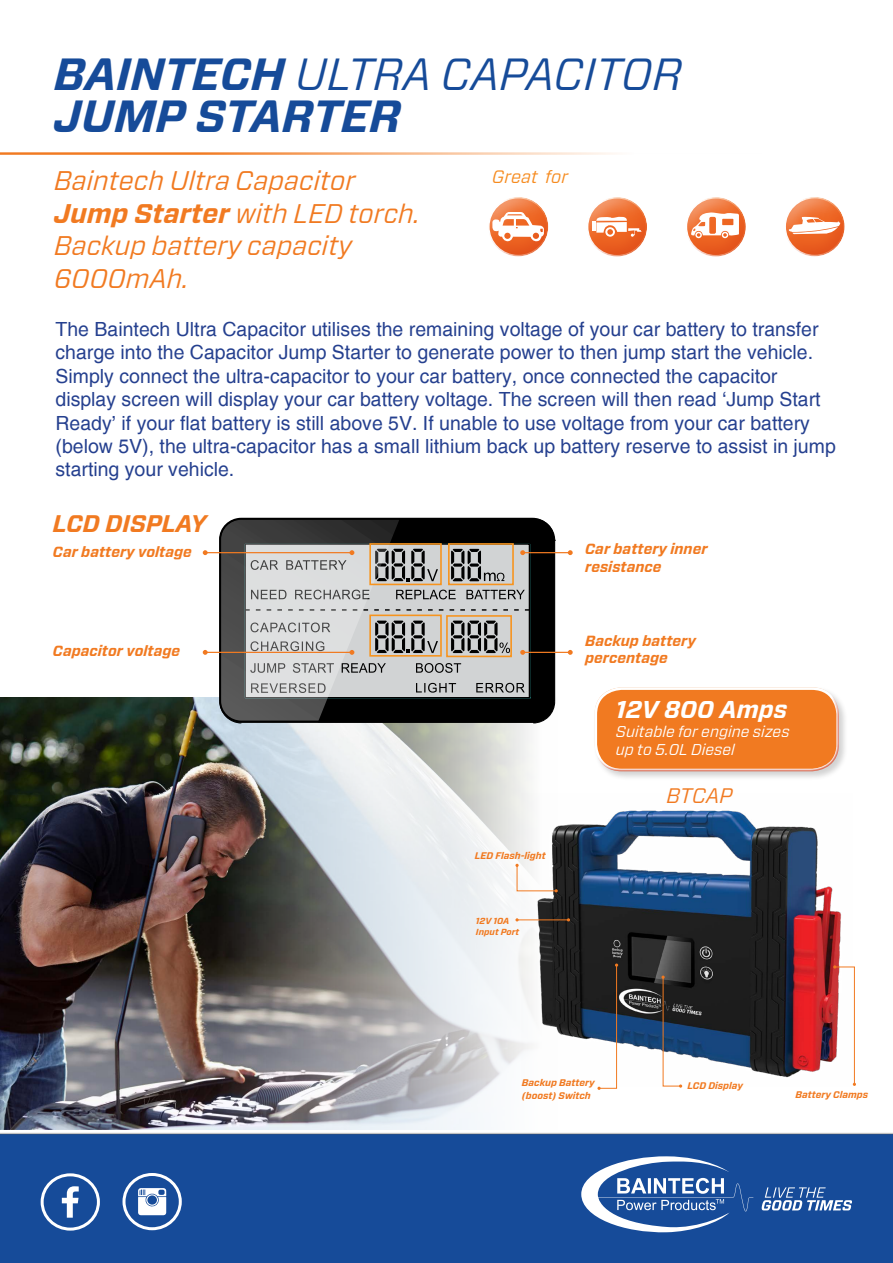
<style>
.page{position:relative;width:893px;height:1263px;background:#fff}
.page>*{position:absolute;margin:0;border:0;box-sizing:border-box;transform-origin:0 0}
.t1{font:italic 700 45px/42px "Forza";color:#164b99}
.t2{font:italic 27px/32.4px "Forza";color:#f17a21}
.t3{font:italic 700 24.3px "Forza";color:#fff}
.t4{font:italic 700 24px "Forza";color:#f17a21}
.t5{font:italic 21px "Forza";color:#f17a21}
.t6{font:19.5px/23.4px "Helvetica";color:#25408f}
.t7{font:italic 18px "Forza";color:#f68b1f}
.t8{font:italic 15.6px/18.8px "Forza";color:#fff}
.t9{font:italic 700 14.7px/17.7px "Forza";color:#f17a21}
.t10{font:italic 700 9.6px/12.8px "Forza";color:#f17a21}
.t11{font:italic 700 8.85px/10.5px "Forza";color:#f17a21}
.s1{font-weight:400}
.s2{font-weight:700}
</style>
<div class="page">
<img style="left:0;top:697px;width:530px;height:422px">
<img style="left:521px;top:793px;width:320px;height:294px">
<svg style="left:661px;top:975px;width:21px;height:113px"></svg>
<svg style="left:833px;top:965px;width:23px;height:121px"></svg>
<svg style="left:515px;top:864px;width:43px;height:28px"></svg>
<hr style="left:517px;top:919px;width:51px;height:1px;background:#f17a21">
<svg style="left:597px;top:963px;width:21px;height:127px"></svg>
<div style="left:0;top:1131px;width:893px;height:132px;background:#164b99"></div>
<svg style="left:124px;top:1174px;width:56px;height:55px"></svg>
<div style="left:122px;top:1173px;width:60px;height:57px;border:3px solid #fff;border-radius:50%"></div>
<svg style="left:138px;top:1188px;width:28px;height:27px"></svg>
<div style="left:41px;top:1173px;width:59px;height:57px;border:3px solid #fff;border-radius:50%"></div>
<svg style="left:62px;top:1186px;width:17px;height:32px"></svg>
<svg style="left:581px;top:1156px;width:172px;height:76px"></svg>
<svg style="left:762px;top:1187px;width:90px;height:23px"></svg>
<div style="left:0;top:1119px;width:893px;height:16px;background:#fff;opacity:.75"></div>
<div style="left:0;top:1122px;width:893px;height:13px;background:#000;opacity:.75"></div>
<div style="left:593px;top:686px;width:256px;height:95px;background:#000;opacity:.18"></div>
<div style="left:592px;top:684px;width:245px;height:74px;background:#f17a21;opacity:.75"></div>
<div style="left:595px;top:695px;width:247px;height:79px;background:#d14021;opacity:.75"></div>
<hr style="left:0;top:152px;width:763px;height:3px;background:#f17a21">
<div style="left:770px;top:194px;width:87px;height:64px;background:#d14021;opacity:.35"></div>
<svg style="left:788px;top:216px;width:53px;height:18px"></svg>
<div style="left:671px;top:194px;width:87px;height:64px;background:#d14021;opacity:.35"></div>
<svg style="left:691px;top:212px;width:48px;height:26px"></svg>
<div style="left:573px;top:194px;width:87px;height:64px;background:#d14021;opacity:.35"></div>
<svg style="left:592px;top:215px;width:50px;height:22px"></svg>
<div style="left:474px;top:194px;width:87px;height:64px;background:#d14021;opacity:.35"></div>
<svg style="left:492px;top:212px;width:52px;height:30px"></svg>
<hr style="left:205px;top:552px;width:147px;height:1px;background:#f17a21">
<svg style="left:203px;top:550px;width:5px;height:5px"></svg>
<hr style="left:205px;top:652px;width:147px;height:1px;background:#f17a21">
<svg style="left:203px;top:650px;width:5px;height:5px"></svg>
<hr style="left:523px;top:552px;width:47px;height:1px;background:#f17a21">
<svg style="left:568px;top:550px;width:5px;height:5px"></svg>
<hr style="left:523px;top:652px;width:47px;height:1px;background:#f17a21">
<svg style="left:219px;top:518px;width:337px;height:206px;background:#858381"></svg>
<svg style="left:568px;top:650px;width:5px;height:5px"></svg>
<h1 class="t1" style="left:54px;top:54px;width:630px">BAINTECH <span class="s1">ULTRA CAPACITOR<br></span>JUMP STARTER</h1>
<p class="t7" style="left:492px;top:165px;width:77px">Great for</p>
<h2 class="t2" style="left:54px;top:164px;width:367px">Baintech Ultra Capacitor<br><span class="s2">Jump Starter</span> with LED torch.<br>Backup battery capacity<br>6000mAh.</h2>
<p class="t6" style="left:56px;top:318px;width:782px">The Baintech Ultra Capacitor utilises the remaining voltage of your car battery to transfer charge into the Capacitor Jump Starter to generate power to then jump start the vehicle.<br>Simply connect the ultra-capacitor to your car battery, once connected the capacitor display screen will display your car battery voltage. The screen will then read ‘Jump Start Ready’ if your flat battery is still above 5V. If unable to use voltage from your car battery (below 5V), the ultra-capacitor has a small lithium back up battery reserve to assist in jump starting your vehicle.</p>
<p class="t4" style="left:53px;top:507px;width:155px">LCD DISPLAY</p>
<p class="t9" style="left:53px;top:543px;width:140px">Car battery voltage</p>
<p class="t9" style="left:53px;top:642px;width:129px">Capacitor voltage</p>
<p class="t9" style="left:585px;top:540px;width:124px">Car battery inner resistance</p>
<p class="t9" style="left:585px;top:632px;width:112px">Backup battery percentage</p>
<p class="t10" style="left:475px;top:849px;width:72px">LED Flash-light</p>
<p class="t11" style="left:476px;top:916px;width:45px">12V 10A<br>Input Port</p>
<p class="t3" style="left:616px;top:693px;width:173px">12V 800 Amps</p>
<p class="t8" style="left:616px;top:722px;width:175px">Suitable for engine sizes up to 5.0L Diesel</p>
<p class="t5" style="left:666px;top:781px;width:68px">BTCAP</p>
<p class="t10" style="left:522px;top:1076px;width:74px">Backup Battery (boost) Switch</p>
<p class="t10" style="left:687px;top:1079px;width:57px">LCD Display</p>
<p class="t10" style="left:795px;top:1088px;width:74px">Battery Clamps</p>
</div>
